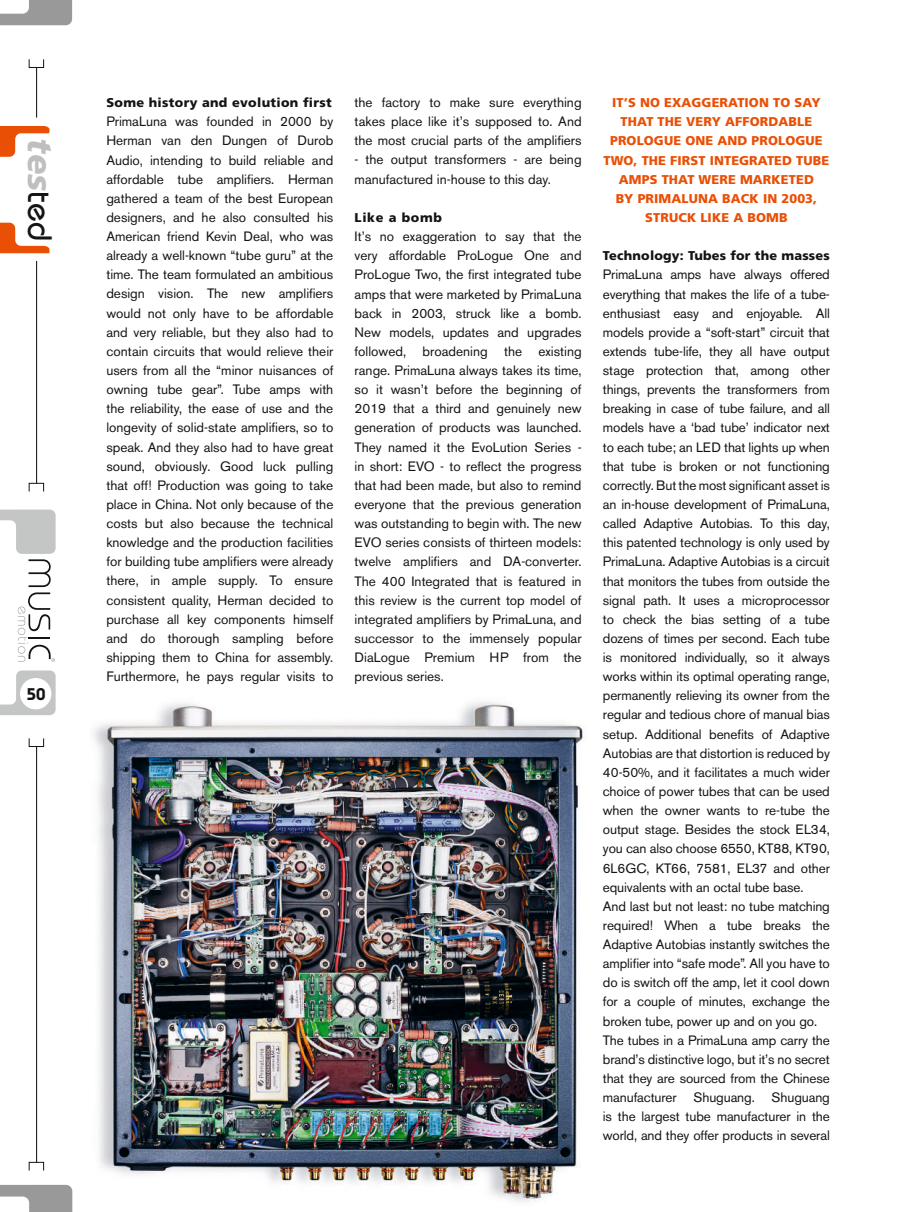
<style>
.page{position:relative;width:915px;height:1212px;background:#fff}
.page>*{position:absolute;margin:0;border:0;box-sizing:border-box;transform-origin:0 0}
.t1{font:italic 900 33.9px "Frutiger";color:#bfbfc0}
.t2{font:600 16.95px "Bauhaus";color:#131413}
.t3{font:13.5px/19.2px "Akzidenz Grotesk BE";letter-spacing:-.01em;color:#131413;text-align:justify}
.t4{font:900 12.75px/19.2px "Frutiger";letter-spacing:.01em;color:#ea4f06;text-align:center}
.t5{font:900 12.75px "Frutiger";letter-spacing:.025em;color:#131413}
.t6{font:900 12.75px "Frutiger";letter-spacing:.05em;color:#131413}
.s1{font-family:"Bauhaus";font-weight:500;font-style:normal;color:#131413}
</style>
<div class="page">
<img style="left:93px;top:701px;width:490px;height:501px">
<svg style="left:0;top:0;width:72px;height:25px"></svg>
<svg style="left:0;top:670px;width:56px;height:45px"></svg>
<svg style="left:0;top:1185px;width:72px;height:27px"></svg>
<hr style="left:36px;top:67px;width:1px;height:51px;background:#131413">
<div style="left:29px;top:59px;width:15px;height:9px;border:1px solid #131413"></div>
<hr style="left:36px;top:746px;width:1px;height:416px;background:#131413">
<div style="left:29px;top:738px;width:15px;height:9px;border:1px solid #131413"></div>
<div style="left:29px;top:1162px;width:15px;height:9px;border:1px solid #131413"></div>
<div style="left:20px;top:678px;width:31px;height:31px;background:#fff;border-radius:50%"></div>
<div style="left:29px;top:483px;width:15px;height:9px;border:1px solid #131413"></div>
<hr style="left:36px;top:261px;width:1px;height:222px;background:#131413">
<svg style="left:0;top:223px;width:49px;height:30px"></svg>
<svg style="left:0;top:126px;width:49px;height:31px"></svg>
<svg style="left:0;top:510px;width:56px;height:152px"></svg>
<h1 class="t1" style="left:60px;top:138px;width:104px;rotate:90deg">tes<span class="s1">ted</span></h1>
<p class="t2" style="left:27px;top:684px;width:20px">50</p>
<p class="t5" style="left:106px;top:95px;width:227px">Some history and evolution first</p>
<p class="t3" style="left:106px;top:112px;width:228px">PrimaLuna was founded in 2000 by Herman van den Dungen of Durob Audio, intending to build reliable and affordable tube amplifiers. Herman gathered a team of the best European designers, and he also consulted his American friend Kevin Deal, who was already a well-known “tube guru” at the time. The team formulated an ambitious design vision. The new amplifiers would not only have to be affordable and very reliable, but they also had to contain circuits that would relieve their users from all the “minor nuisances of owning tube gear”. Tube amps with the reliability, the ease of use and the longevity of solid-state amplifiers, so to speak. And they also had to have great sound, obviously. Good luck pulling that off! Production was going to take place in China. Not only because of the costs but also because the technical knowledge and the production facilities for building tube amplifiers were already there, in ample supply. To ensure consistent quality, Herman decided to purchase all key components himself and do thorough sampling before shipping them to China for assembly.<br>Furthermore, he pays regular visits to</p>
<p class="t3" style="left:354px;top:93px;width:228px">the factory to make sure everything takes place like it’s supposed to. And the most crucial parts of the amplifiers</p>
<p class="t3" style="left:354px;top:150px;width:228px">- the output transformers - are being manufactured in-house to this day.</p>
<p class="t6" style="left:354px;top:210px;width:89px">Like a bomb</p>
<p class="t3" style="left:354px;top:227px;width:228px">It’s no exaggeration to say that the very affordable ProLogue One and ProLogue Two, the first integrated tube amps that were marketed by PrimaLuna back in 2003, struck like a bomb.<br>New models, updates and upgrades followed, broadening the existing range. PrimaLuna always takes its time, so it wasn’t before the beginning of 2019 that a third and genuinely new generation of products was launched.<br>They named it the EvoLution Series - in short: EVO - to reflect the progress that had been made, but also to remind everyone that the previous generation was outstanding to begin with. The new EVO series consists of thirteen models: twelve amplifiers and DA-converter.<br>The 400 Integrated that is featured in this review is the current top model of integrated amplifiers by PrimaLuna, and successor to the immensely popular DiaLogue Premium HP from the previous series.</p>
<p class="t4" style="left:603px;top:93px;width:227px">IT’S NO EXAGGERATION TO SAY<br>THAT THE VERY AFFORDABLE<br>PROLOGUE ONE AND PROLOGUE<br>TWO, THE FIRST INTEGRATED TUBE<br>AMPS THAT WERE MARKETED<br>BY PRIMALUNA BACK IN 2003,<br>STRUCK LIKE A BOMB</p>
<p class="t5" style="left:602px;top:248px;width:228px">Technology: Tubes for the masses</p>
<p class="t3" style="left:602px;top:265px;width:228px;text-align:left">PrimaLuna amps have always offered everything that makes the life of a tube&shy;enthusiast easy and enjoyable. All models provide a “soft-start” circuit that extends tube-life, they all have output stage protection that, among other things, prevents the transformers from breaking in case of tube failure, and all models have a ‘bad tube’ indicator next to each tube; an LED that lights up when that tube is broken or not functioning correctly. But the most significant asset is an in-house development of PrimaLuna, called Adaptive Autobias. To this day, this patented technology is only used by PrimaLuna. Adaptive Autobias is a circuit that monitors the tubes from outside the signal path. It uses a microprocessor to check the bias setting of a tube dozens of times per second. Each tube is monitored individually, so it always works within its optimal operating range, permanently relieving its owner from the regular and tedious chore of manual bias setup. Additional benefits of Adaptive Autobias are that distortion is reduced by 40-50%, and it facilitates a much wider choice of power tubes that can be used when the owner wants to re-tube the output stage. Besides the stock EL34, you can also choose 6550, KT88, KT90, 6L6GC, KT66, 7581, EL37 and other equivalents with an octal tube base.<br>And last but not least: no tube matching required! When a tube breaks the Adaptive Autobias instantly switches the amplifier into “safe mode”. All you have to do is switch off the amp, let it cool down for a couple of minutes, exchange the broken tube, power up and on you go.<br>The tubes in a PrimaLuna amp carry the brand’s distinctive logo, but it’s no secret that they are sourced from the Chinese manufacturer Shuguang. Shuguang is the largest tube manufacturer in the world, and they offer products in several</p>
</div>
